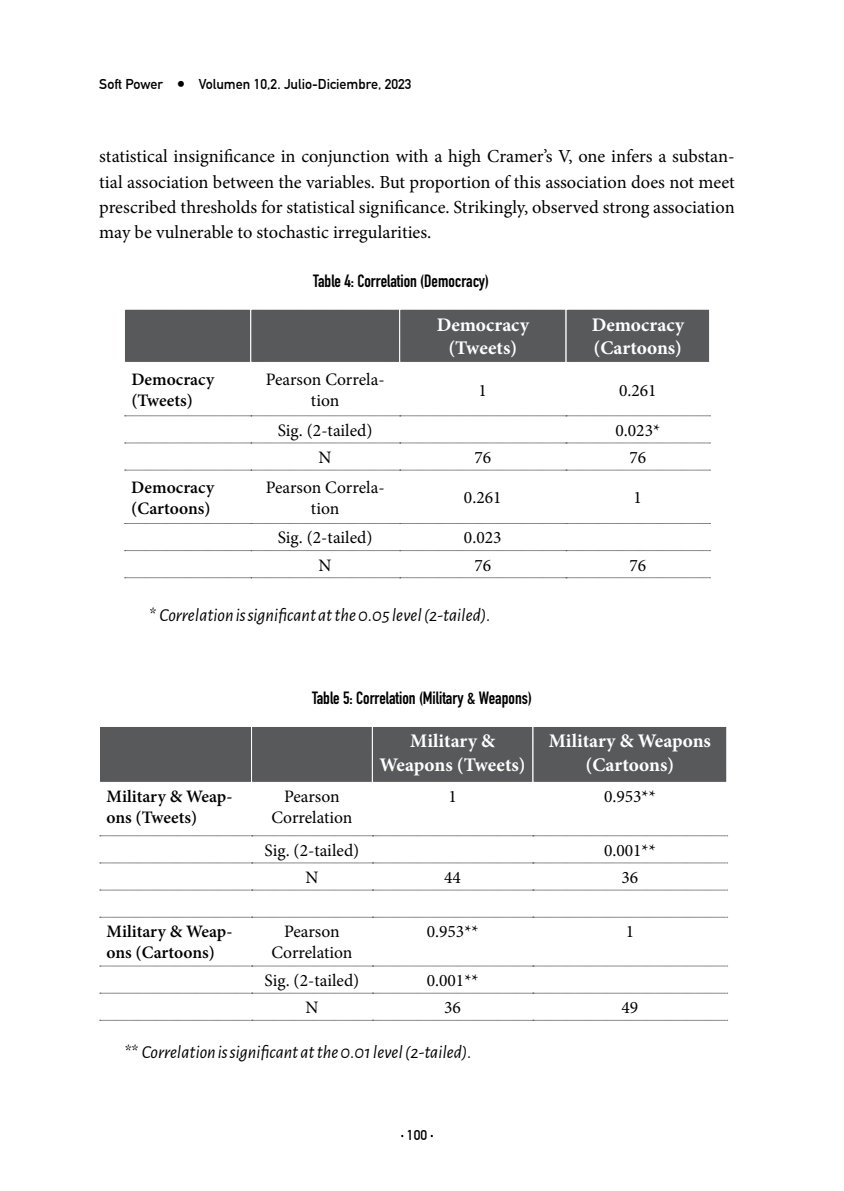
<style>
.page{position:relative;width:844px;height:1191px;background:#fff}
.page>*{position:absolute;margin:0;border:0;box-sizing:border-box;transform-origin:0 0}
.t1{font:700 19.25px/23.1px "Minion Pro";color:#fff;text-align:center}
.t2{font:18.38px/25.4px "Minion Pro";color:#000;text-align:justify}
.t3{font:italic 18.38px "Alegreya Sans";color:#000}
.t4{font:17.5px/21px "Minion Pro";color:#000;text-align:center}
.t5{font:600 17.5px/21px "Minion Pro";color:#000}
.t6{font:700 17.5px "DIN Condensed";color:#000}
.t7{font:700 14px "DIN Alternate";color:#000}
</style>
<div class="page">
<svg style="left:124px;top:415px;width:586px;height:1px"></svg>
<svg style="left:124px;top:443px;width:586px;height:1px"></svg>
<svg style="left:124px;top:470px;width:586px;height:1px"></svg>
<svg style="left:124px;top:523px;width:586px;height:1px"></svg>
<svg style="left:124px;top:550px;width:586px;height:1px"></svg>
<svg style="left:124px;top:577px;width:586px;height:1px"></svg>
<div style="left:125px;top:309px;width:585px;height:53px;background:#58595b"></div>
<svg style="left:100px;top:835px;width:627px;height:1px"></svg>
<svg style="left:100px;top:862px;width:627px;height:1px"></svg>
<svg style="left:100px;top:889px;width:627px;height:1px"></svg>
<svg style="left:100px;top:917px;width:627px;height:1px"></svg>
<svg style="left:100px;top:965px;width:627px;height:1px"></svg>
<svg style="left:100px;top:992px;width:627px;height:1px"></svg>
<svg style="left:100px;top:1020px;width:627px;height:1px"></svg>
<div style="left:100px;top:727px;width:627px;height:55px;background:#58595b"></div>
<p class="t7" style="left:99px;top:73px;width:65px">Soft Power</p>
<p class="t7" style="left:199px;top:73px;width:214px">Volumen 10,2. Julio-Diciembre, 2023</p>
<p class="t2" style="left:99px;top:144px;width:636px">statistical insignificance in conjunction with a high Cramer’s V, one infers a substan&shy;tial association between the variables. But proportion of this association does not meet prescribed thresholds for statistical significance. Strikingly, observed strong association may be vulnerable to stochastic irregularities.</p>
<p class="t6" style="left:313px;top:269px;width:177px">Table 4: Correlation (Democracy)</p>
<p class="t1" style="left:436px;top:313px;width:94px">Democracy (Tweets)</p>
<p class="t1" style="left:591px;top:313px;width:94px;text-align:left">Democracy (Cartoons)</p>
<p class="t5" style="left:131px;top:369px;width:84px">Democracy (Tweets)</p>
<p class="t4" style="left:266px;top:369px;width:120px">Pearson Correla&shy;tion</p>
<p class="t4" style="left:478px;top:379px;width:10px">1</p>
<p class="t4" style="left:619px;top:379px;width:39px">0.261</p>
<p class="t4" style="left:278px;top:420px;width:96px">Sig. (2-tailed)</p>
<p class="t4" style="left:615px;top:420px;width:46px">0.023*</p>
<p class="t4" style="left:318px;top:447px;width:15px">N</p>
<p class="t4" style="left:474px;top:447px;width:18px">76</p>
<p class="t4" style="left:629px;top:447px;width:18px">76</p>
<p class="t5" style="left:131px;top:476px;width:84px">Democracy (Cartoons)</p>
<p class="t4" style="left:265px;top:476px;width:120px">Pearson Correla&shy;tion</p>
<p class="t4" style="left:464px;top:487px;width:39px">0.261</p>
<p class="t4" style="left:633px;top:487px;width:10px">1</p>
<p class="t4" style="left:278px;top:527px;width:96px">Sig. (2-tailed)</p>
<p class="t4" style="left:464px;top:527px;width:39px">0.023</p>
<p class="t4" style="left:318px;top:554px;width:15px">N</p>
<p class="t4" style="left:474px;top:554px;width:18px">76</p>
<p class="t4" style="left:629px;top:554px;width:18px">76</p>
<p class="t3" style="left:149px;top:602px;width:343px">* Correlation is significant at the 0.05 level (2-tailed).</p>
<p class="t6" style="left:312px;top:686px;width:221px">Table 5: Correlation (Military &amp; Weapons)</p>
<p class="t1" style="left:379px;top:729px;width:148px">Military &amp;<br>Weapons (Tweets)</p>
<p class="t1" style="left:548px;top:729px;width:164px">Military &amp; Weapons (Cartoons)</p>
<p class="t5" style="left:106px;top:786px;width:127px">Military &amp; Weap&shy;ons (Tweets)</p>
<p class="t4" style="left:271px;top:786px;width:83px">Pearson<br>Correlation</p>
<p class="t4" style="left:448px;top:786px;width:10px">1</p>
<p class="t4" style="left:604px;top:786px;width:53px">0.953**</p>
<p class="t4" style="left:264px;top:839px;width:96px">Sig. (2-tailed)</p>
<p class="t4" style="left:604px;top:839px;width:53px">0.001**</p>
<p class="t4" style="left:305px;top:866px;width:15px">N</p>
<p class="t4" style="left:444px;top:866px;width:18px">44</p>
<p class="t4" style="left:621px;top:866px;width:18px">36</p>
<p class="t5" style="left:106px;top:920px;width:127px">Military &amp; Weap&shy;ons (Cartoons)</p>
<p class="t4" style="left:271px;top:921px;width:83px">Pearson<br>Correlation</p>
<p class="t4" style="left:426px;top:921px;width:53px">0.953**</p>
<p class="t4" style="left:625px;top:921px;width:10px">1</p>
<p class="t4" style="left:264px;top:969px;width:96px">Sig. (2-tailed)</p>
<p class="t4" style="left:426px;top:969px;width:53px">0.001**</p>
<p class="t4" style="left:305px;top:997px;width:15px">N</p>
<p class="t4" style="left:444px;top:997px;width:18px">36</p>
<p class="t4" style="left:621px;top:997px;width:18px">49</p>
<p class="t3" style="left:124px;top:1039px;width:349px">** Correlation is significant at the 0.01 level (2-tailed).</p>
<p class="t7" style="left:407px;top:1124px;width:22px">100</p>
</div>
